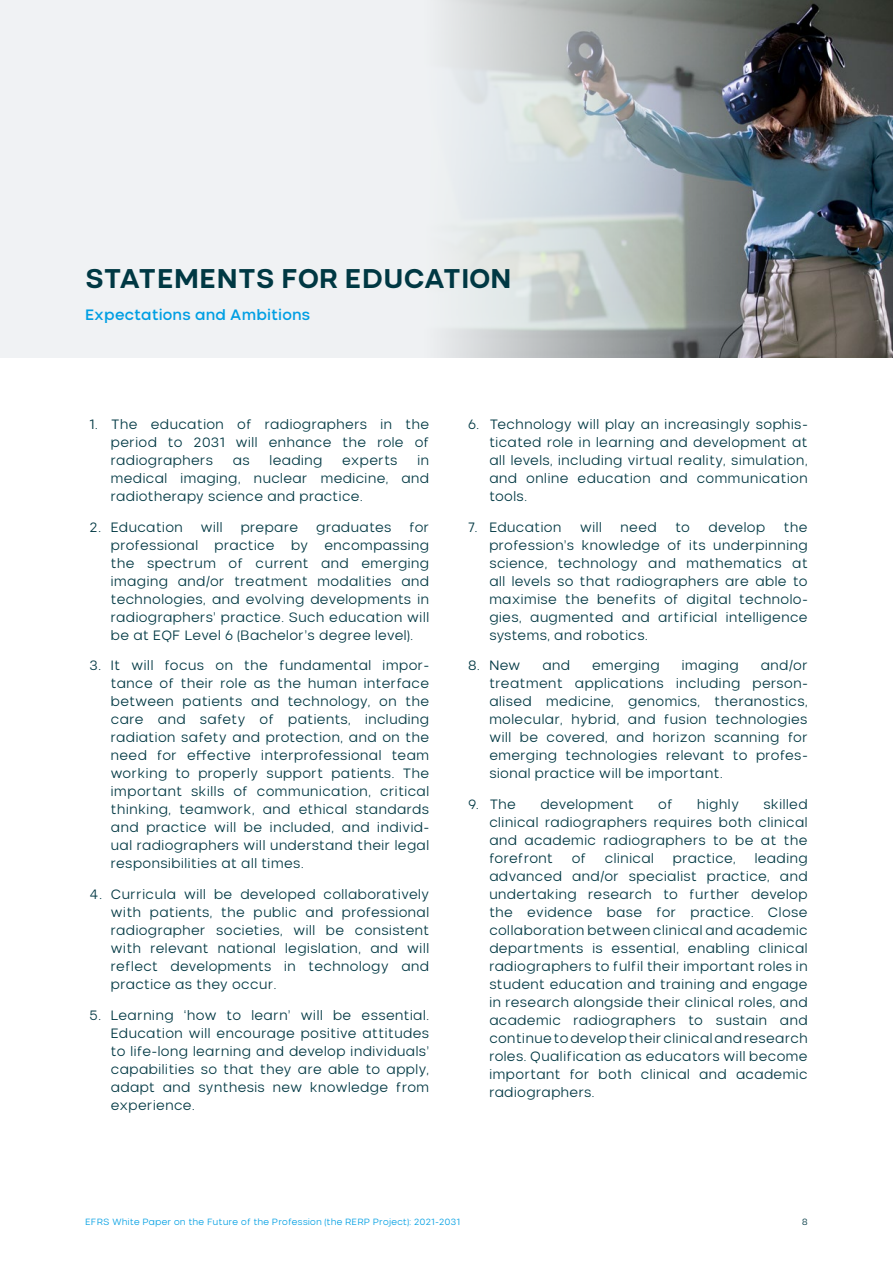
<style>
.page{position:relative;width:893px;height:1263px;background:#fff}
.page>*{position:absolute;margin:0;border:0;box-sizing:border-box;transform-origin:0 0}
.t1{font:700 27px "Nominee";letter-spacing:-.015em;color:#003843}
.h2_statements{font:500 15px "Nominee";letter-spacing:-.015em;color:#009fe3}
.t2{font:300 13.5px/18px "Nominee";letter-spacing:-.02em;color:#003843;text-align:justify}
.t3{font:300 13.5px "Nominee";color:#003843}
.t4{font:300 9px "Nominee";letter-spacing:-.02em;color:#009fe3}
.t5{font:300 9px "Nominee";color:#003843}
</style>
<div class="page">
<div style="left:0;top:0;width:893px;height:357px;background:#f0f2f4"></div>
<img style="left:445px;top:0;width:448px;height:357px">
<p class="t1" style="left:85px;top:262px;width:428px">STATEMENTS FOR EDUCATION</p>
<p class="h2_statements" style="left:85px;top:306px;width:227px">Expectations and Ambitions</p>
<p class="t2" style="left:111px;top:415px;width:320px;text-indent:-21px">1. The education of radiographers in the period to 2031 will enhance the role of radiographers</p>
<p class="t2" style="left:111px;top:451px;width:320px;text-indent:307px">in medical imaging, nuclear medicine, and radiotherapy science and practice.</p>
<p class="t2" style="left:89px;top:517px;width:95px">2. Education</p>
<p class="t2" style="left:200px;top:517px;width:24px">will</p>
<p class="t2" style="left:240px;top:517px;width:60px">prepare</p>
<p class="t2" style="left:316px;top:517px;width:78px">graduates</p>
<p class="t2" style="left:232px;top:451px;width:19px">as</p>
<p class="t2" style="left:269px;top:451px;width:55px">leading</p>
<p class="t2" style="left:342px;top:451px;width:58px">experts</p>
<p class="t2" style="left:111px;top:517px;width:320px;text-indent:299px">for professional practice by encompassing the spectrum of current and emerging imaging and/or treatment modalities and technologies, and evolving developments in radiographers’ practice. Such education will be at EQF Level 6 (Bachelor’s degree level).</p>
<p class="t2" style="left:111px;top:656px;width:320px;text-indent:-21px">3. It will focus on the fundamental impor&shy;tance of their role as the human interface between patients and technology, on the care and safety of patients, including radiation safety and protection, and on the need for effective interprofessional team working to properly support patients. The important skills of communication, critical thinking, teamwork, and ethical standards and practice will be included, and individ&shy;ual radiographers will understand their legal responsibilities at all times.</p>
<p class="t2" style="left:111px;top:885px;width:320px;text-indent:-21px">4. Curricula will be developed collaboratively with patients, the public and professional radiographer societies, will be consistent with relevant national legislation, and will reflect developments in technology and practice as they occur.</p>
<p class="t2" style="left:111px;top:1006px;width:320px;text-indent:-21px">5. Learning ‘how to learn’ will be essential.<br>Education will encourage positive attitudes to life-long learning and develop individuals’ capabilities so that they are able to apply, adapt and synthesis new knowledge from experience.</p>
<p class="t2" style="left:489px;top:415px;width:320px;text-indent:-21px">6. Technology will play an increasingly sophis&shy;ticated role in learning and development at all levels, including virtual reality, simulation, and online education and communication tools.</p>
<p class="t2" style="left:468px;top:517px;width:95px">7. Education</p>
<p class="t2" style="left:580px;top:517px;width:24px">will</p>
<p class="t2" style="left:620px;top:517px;width:38px">need</p>
<p class="t2" style="left:675px;top:517px;width:17px">to</p>
<p class="t2" style="left:708px;top:517px;width:59px">develop</p>
<p class="t2" style="left:489px;top:517px;width:320px;text-indent:295px">the profession’s knowledge of its underpinning science, technology and mathematics at all levels so that radiographers are able to maximise the benefits of digital technolo&shy;gies, augmented and artificial intelligence systems, and robotics.</p>
<p class="t2" style="left:468px;top:656px;width:54px">8. New</p>
<p class="t2" style="left:542px;top:656px;width:30px">and</p>
<p class="t2" style="left:592px;top:656px;width:70px">emerging</p>
<p class="t2" style="left:681px;top:656px;width:59px">imaging</p>
<p class="t2" style="left:489px;top:656px;width:320px;text-indent:271px">and/or treatment applications including person&shy;alised medicine, genomics, theranostics, molecular, hybrid, and fusion technologies will be covered, and horizon scanning for emerging technologies relevant to profes&shy;sional practice will be important.</p>
<p class="t2" style="left:468px;top:795px;width:50px">9. The</p>
<p class="t2" style="left:540px;top:795px;width:96px">development</p>
<p class="t2" style="left:658px;top:795px;width:16px">of</p>
<p class="t2" style="left:697px;top:795px;width:44px">highly</p>
<p class="t2" style="left:489px;top:795px;width:320px;text-indent:274px">skilled clinical radiographers requires both clinical and academic radiographers to be at the forefront</p>
<p class="t2" style="left:489px;top:849px;width:320px;text-indent:265px">leading advanced and/or specialist practice, and undertaking research to further develop the evidence base for practice. Close collaboration between clinical and academic departments is essential, enabling clinical radiographers to fulfil their important roles in student education and training and engage in research alongside their clinical roles, and academic radiographers to sustain and continue to develop their clinical and research roles. Qualification as educators will become important for both clinical and academic radiographers.</p>
<p class="t2" style="left:571px;top:849px;width:16px">of</p>
<p class="t3" style="left:605px;top:850px;width:51px">clinical</p>
<p class="t2" style="left:672px;top:849px;width:65px">practice,</p>
<p class="t4" style="left:85px;top:1216px;width:377px">EFRS White Paper on the Future of the Profession (the RERP Project): 2021-2031</p>
<p class="t5" style="left:802px;top:1216px;width:8px">8</p>
</div>
